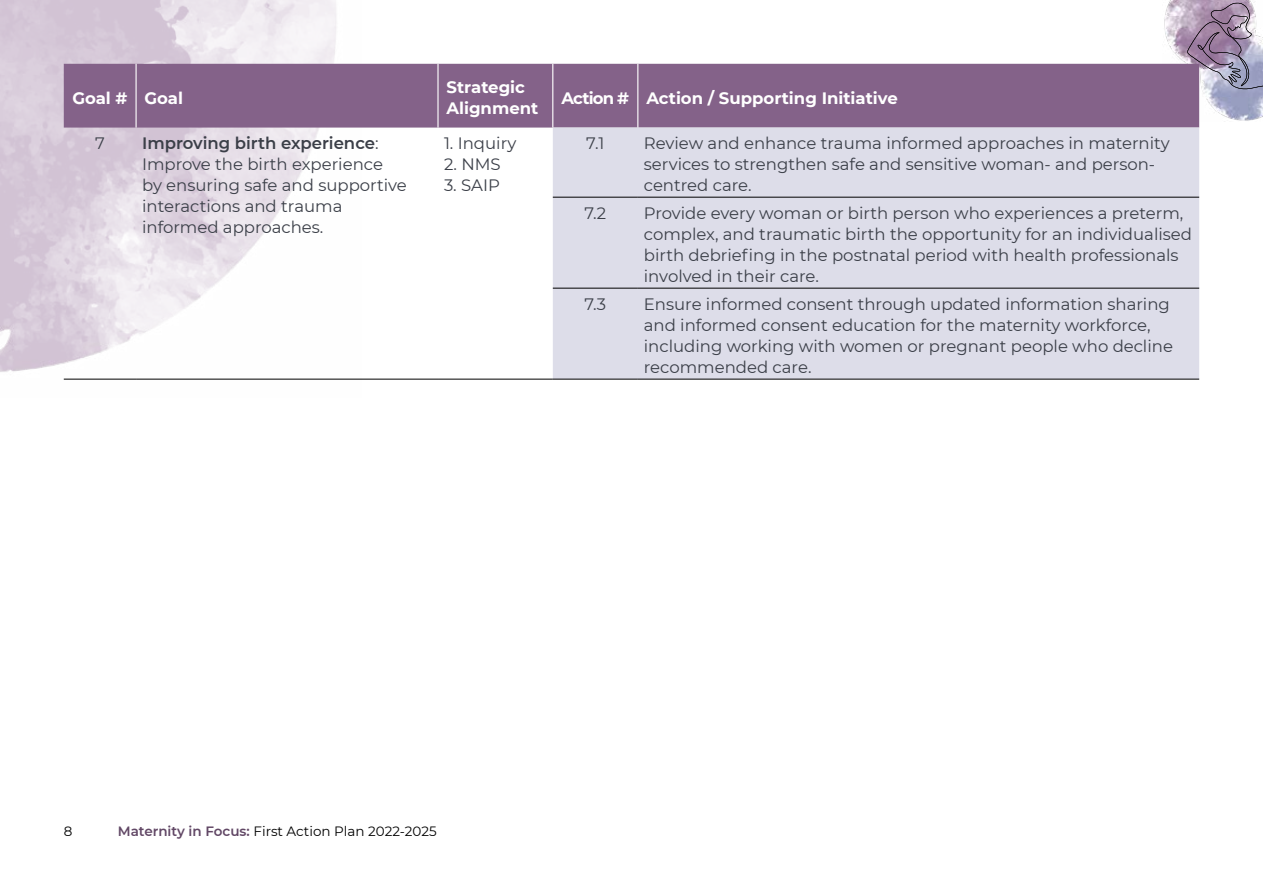
<style>
.page{position:relative;width:1263px;height:893px;background:#fff}
.page>*{position:absolute;margin:0;border:0;box-sizing:border-box;transform-origin:0 0}
.Table_body{font:16.5px/21px "Montserrat";color:#3b3f48}
.Table_header_-_Rever{font:700 16.5px/21px "Montserrat";color:#fff}
.t1{font:13.5px "Montserrat";color:#000}
.s1{font-weight:600}
.s2{font-weight:600;color:#614765}
</style>
<div class="page">
<svg style="left:0;top:0;width:388px;height:380px"></svg>
<img style="left:1162px;top:0;width:101px;height:122px">
<svg style="left:1187px;top:3px;width:76px;height:87px;background:#a598af"></svg>
<div style="left:64px;top:64px;width:1135px;height:64px;background:#846289"></div>
<div style="left:553px;top:128px;width:646px;height:251px;background:#dddde9"></div>
<hr style="left:553px;top:197px;width:85px;height:1px;background:#000">
<hr style="left:638px;top:197px;width:561px;height:1px;background:#000">
<hr style="left:553px;top:288px;width:85px;height:1px;background:#000">
<hr style="left:638px;top:288px;width:561px;height:1px;background:#000">
<hr style="left:64px;top:379px;width:72px;height:1px;background:#000">
<hr style="left:136px;top:379px;width:302px;height:1px;background:#000">
<hr style="left:438px;top:379px;width:115px;height:1px;background:#000">
<hr style="left:553px;top:379px;width:85px;height:1px;background:#000">
<hr style="left:638px;top:379px;width:561px;height:1px;background:#000">
<hr style="left:136px;top:64px;width:1px;height:64px;background:#fff">
<hr style="left:437px;top:64px;width:2px;height:64px;background:#fff">
<hr style="left:552px;top:64px;width:1px;height:64px;background:#fff">
<hr style="left:637px;top:64px;width:1px;height:64px;background:#fff">
<p class="Table_header_-_Rever" style="left:72px;top:86px;width:57px">Goal #</p>
<p class="Table_header_-_Rever" style="left:145px;top:86px;width:40px">Goal</p>
<p class="Table_header_-_Rever" style="left:446px;top:76px;width:93px">Strategic<br>Alignment</p>
<p class="Table_header_-_Rever" style="left:561px;top:86px;width:69px">Action #</p>
<p class="Table_header_-_Rever" style="left:646px;top:86px;width:253px">Action / Supporting Initiative</p>
<p class="Table_body" style="left:95px;top:132px;width:11px">7</p>
<p class="Table_body" style="left:142px;top:132px;width:266px"><span class="s1">Improving birth experience</span>:<br>Improve the birth experience by ensuring safe and supportive interactions and trauma informed approaches.</p>
<p class="Table_body" style="left:444px;top:132px;width:74px">1. Inquiry</p>
<p class="Table_body" style="left:586px;top:132px;width:20px">7.1</p>
<p class="Table_body" style="left:644px;top:132px;width:527px">Review and enhance trauma informed approaches in maternity services to strengthen safe and sensitive woman- and person&shy;centred care.</p>
<p class="Table_body" style="left:584px;top:202px;width:23px">7.2</p>
<p class="Table_body" style="left:644px;top:202px;width:550px">Provide every woman or birth person who experiences a preterm, complex, and traumatic birth the opportunity for an individualised birth debriefing in the postnatal period with health professionals involved in their care.</p>
<p class="Table_body" style="left:584px;top:293px;width:23px">7.3</p>
<p class="Table_body" style="left:644px;top:293px;width:531px">Ensure informed consent through updated information sharing and informed consent education for the maternity workforce, including working with women or pregnant people who decline recommended care.</p>
<p class="Table_body" style="left:444px;top:153px;width:58px">2. NMS</p>
<p class="Table_body" style="left:444px;top:174px;width:57px">3. SAIP</p>
<p class="t1" style="left:64px;top:822px;width:10px">8</p>
<p class="t1" style="left:118px;top:822px;width:320px"><span class="s2">Maternity in Focus:</span> First Action Plan 2022-2025</p>
</div>
